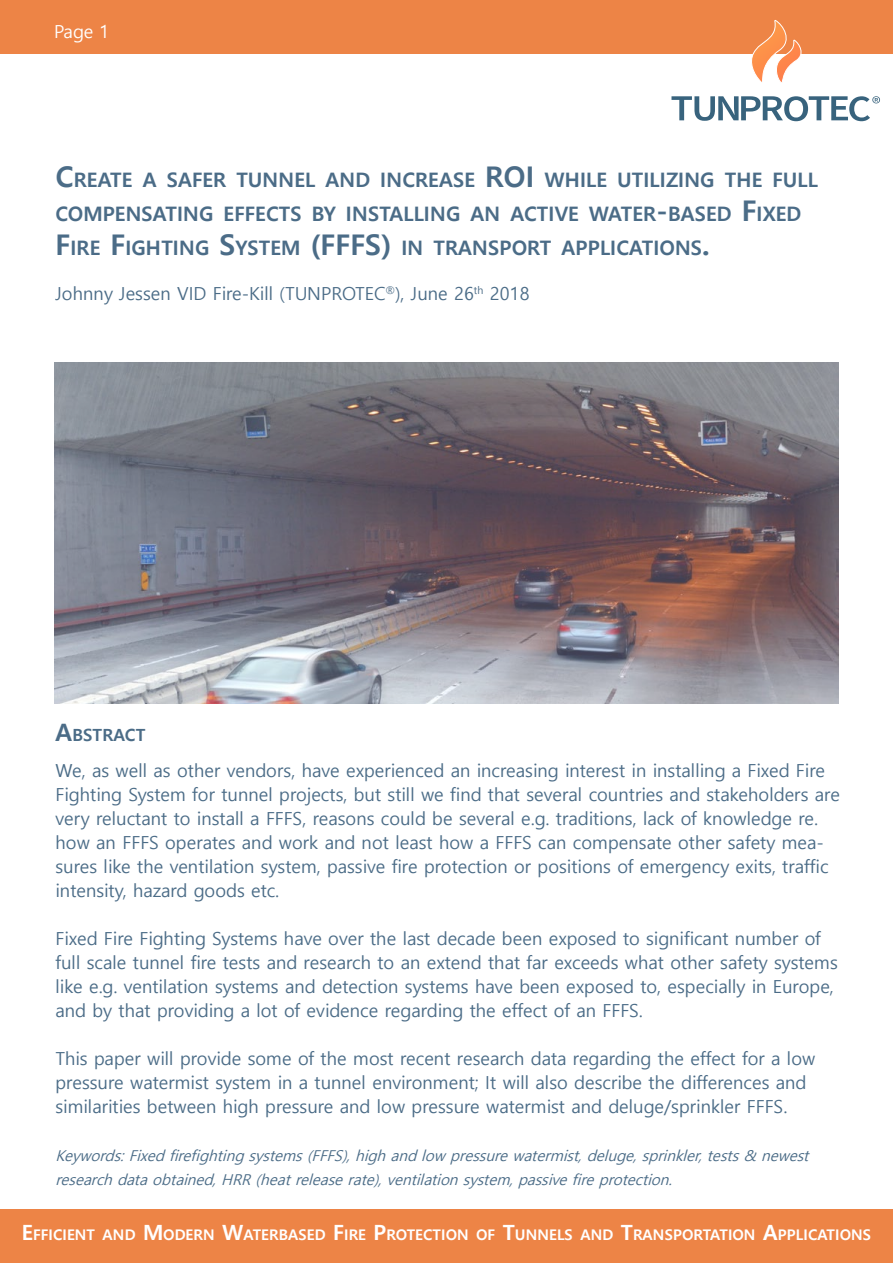
<style>
.page{position:relative;width:893px;height:1263px;background:#fff}
.page>*{position:absolute;margin:0;border:0;box-sizing:border-box;transform-origin:0 0}
.t1{font:700 19.95px/34.2px "Malgun Gothic";color:#4b6c87}
.t2{font:18px/24px "Malgun Gothic";color:#4b6c87}
.t3{font:18px "Malgun Gothic";color:#fff}
.t4{font:700 16.8px "Malgun Gothic";color:#4b6c87}
.t5{font:italic 15px/24px "Malgun Gothic";color:#4b6c87}
.t6{font:700 14.7px "Malgun Gothic";color:#fff}
.s1{font-size:28.5px}
.s2{font-size:24px}
.s3{font-size:21px}
</style>
<div class="page">
<div style="left:0;top:0;width:893px;height:54px;background:#ed8446"></div>
<div style="left:0;top:1209px;width:893px;height:54px;background:#ed8446"></div>
<svg style="left:671px;top:96px;width:209px;height:25px"></svg>
<svg style="left:751px;top:20px;width:51px;height:63px"></svg>
<img style="left:54px;top:363px;width:785px;height:340px">
<p class="t3" style="left:54px;top:21px;width:57px">Page 1</p>
<p class="t1" style="left:56px;top:162px;width:764px"><span class="s1">C</span>REATE A SAFER TUNNEL AND INCREASE <span class="s1">ROI</span> WHILE UTILIZING THE FULL<br>COMPENSATING EFFECTS BY INSTALLING AN ACTIVE WATER<span class="s1">-</span>BASED <span class="s1">F</span>IXED<br><span class="s1">F</span>IRE <span class="s1">F</span>IGHTING <span class="s1">S</span>YSTEM <span class="s1">(FFFS</span></p>
<p class="t1" style="left:381px;top:231px;width:330px"><span class="s1">)</span> IN TRANSPORT APPLICATIONS<span class="s1">.</span></p>
<p class="t2" style="left:56px;top:282px;width:476px">Johnny Jessen VID Fire-Kill (TUNPROTEC<sup>®</sup>), June 26<sup>th</sup> 2018</p>
<p class="t4" style="left:56px;top:725px;width:91px"><span class="s2">A</span>BSTRACT</p>
<p class="t2" style="left:56px;top:759px;width:786px">We, as well as other vendors, have experienced an increasing interest in installing a Fixed Fire Fighting System for tunnel projects, but still we find that several countries and stakeholders are very reluctant to install a FFFS, reasons could be several e.g. traditions, lack of knowledge re. how an FFFS operates and work and not least how a FFFS can compensate other safety mea&shy;sures like the ventilation system, passive fire protection or positions of emergency exits, traffic intensity, hazard goods etc.</p>
<p class="t2" style="left:56px;top:927px;width:784px">Fixed Fire Fighting Systems have over the last decade been exposed to significant number of full scale tunnel fire tests and research to an extend that far exceeds what other safety systems like e.g. ventilation systems and detection systems have been exposed to, especially in Europe, and by that providing a lot of evidence regarding the effect of an FFFS.</p>
<p class="t2" style="left:56px;top:1047px;width:761px">This paper will provide some of the most recent research data regarding the effect for a low pressure watermist system in a tunnel environment; It will also describe the differences and similarities between high pressure and low pressure watermist and deluge/sprinkler FFFS.</p>
<p class="t5" style="left:56px;top:1144px;width:759px">Keywords:Fixed firefighting systems(FFFS),highand low pressurewatermist,deluge,sprinkler,tests&amp; newest researchdataobtained,HRR (heatreleaserate),ventilationsystem,passivefireprotection.</p>
<p class="t6" style="left:22px;top:1226px;width:851px"><span class="s3">E</span>FFICIENT AND <span class="s3">M</span>ODERN <span class="s3">W</span>ATERBASED <span class="s3">F</span>IRE <span class="s3">P</span>ROTECTION OF <span class="s3">T</span>UNNELS AND <span class="s3">T</span>RANSPORTATION <span class="s3">A</span>PPLICATIONS</p>
</div>
